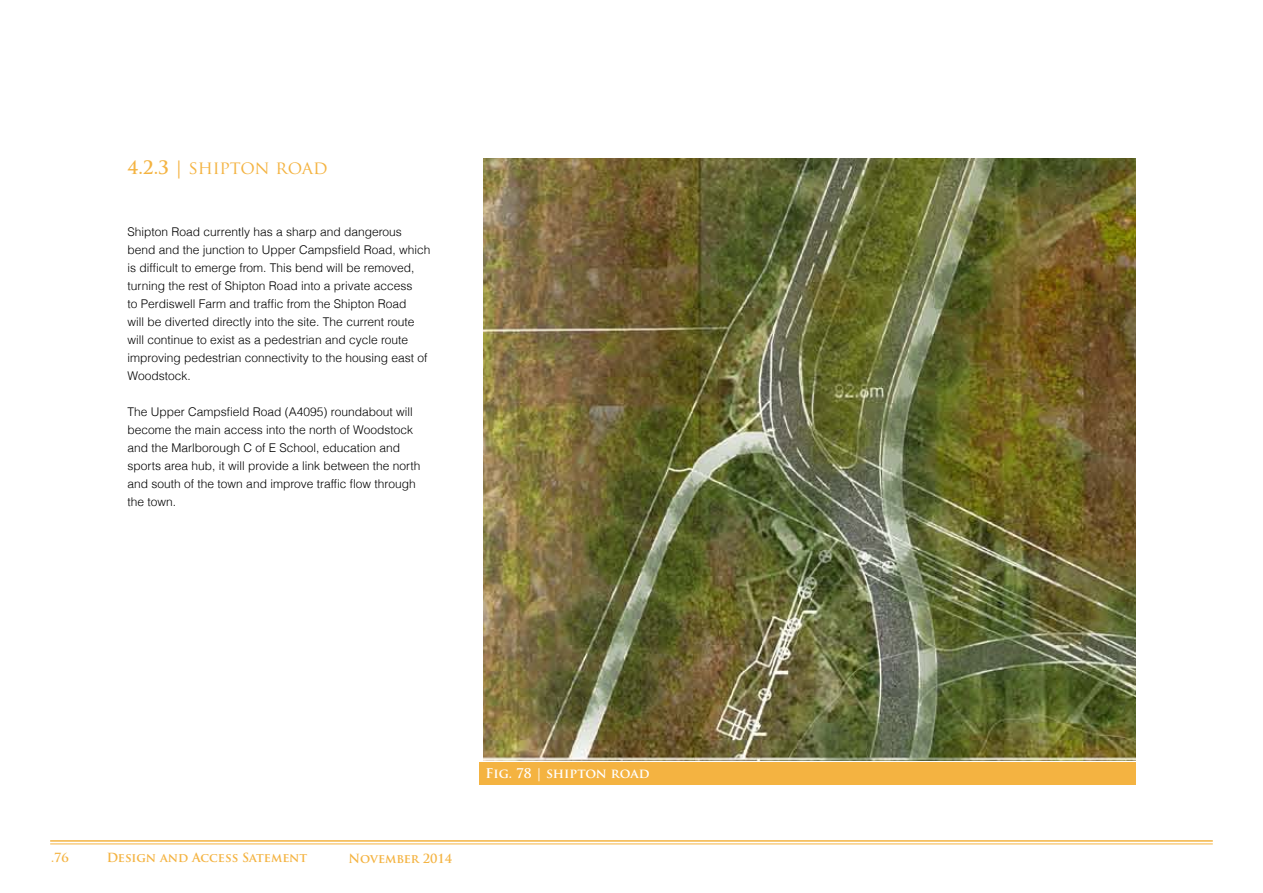
<style>
.page{position:relative;width:1263px;height:893px;background:#fff}
.page>*{position:absolute;margin:0;border:0;box-sizing:border-box;transform-origin:0 0}
.t1{font:18px "Trajan Pro";letter-spacing:-.02em;color:#f4b341}
.t2{font:700 13.05px "Trajan Pro";letter-spacing:-.005em;color:#fff}
.t3{font:700 12.3px "Trajan Pro";color:#f4b341}
.t4{font:300 12px/18px "Helvetica";color:#000}
.s1{font-weight:700}
</style>
<div class="page">
<hr style="left:50px;top:840px;width:1163px;height:2px;background:#f4b341">
<hr style="left:50px;top:844px;width:1163px;height:1px;background:#f4b341">
<img style="left:483px;top:159px;width:652px;height:601px">
<div style="left:479px;top:762px;width:656px;height:22px;background:#f4b341"></div>
<h1 class="t1" style="left:128px;top:156px;width:202px"><span class="s1">4.2.3 |</span> SHIPTON ROAD</h1>
<p class="t4" style="left:128px;top:222px;width:304px">Shipton Road currently has a sharp and dangerous bend and the junction to Upper Campsfield Road, which is difficult to emerge from. This bend will be removed, turning the rest of Shipton Road into a private access<br>to Perdiswell Farm and traffic from the Shipton Road<br>will be diverted directly into the site. The current route will continue to exist as a pedestrian and cycle route improving pedestrian connectivity to the housing east of Woodstock.</p>
<p class="t4" style="left:128px;top:402px;width:294px">The Upper Campsfield Road (A4095) roundabout will become the main access into the north of Woodstock and the Marlborough C of E School, education and sports area hub, it will provide a link between the north and south of the town and improve traffic flow through the town.</p>
<p class="t3" style="left:51px;top:850px;width:19px">.76</p>
<p class="t3" style="left:107px;top:850px;width:202px">Design and Access Satement</p>
<p class="t3" style="left:348px;top:851px;width:105px">November 2014</p>
<p class="t2" style="left:486px;top:765px;width:166px">Fig. 78 | shipton road</p>
</div>
